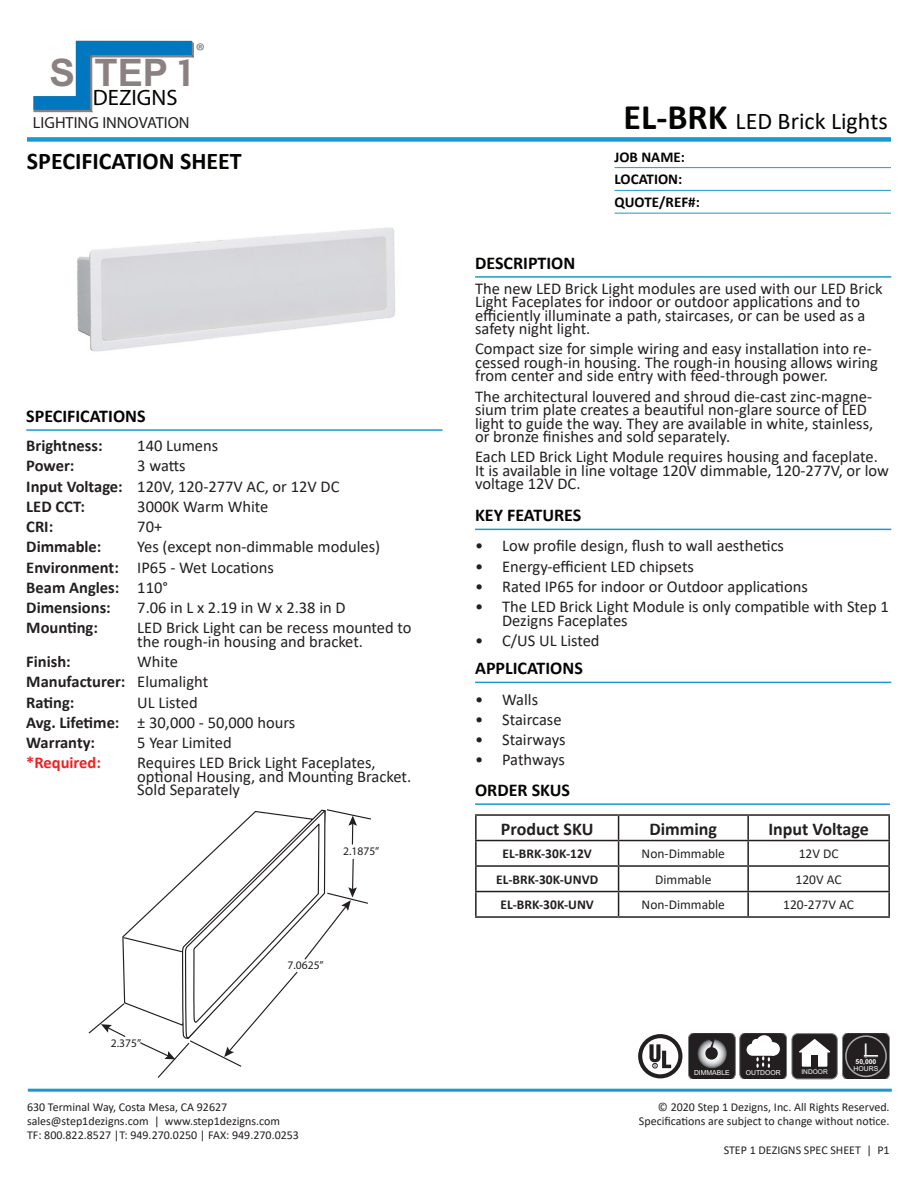
<style>
.page{position:relative;width:918px;height:1188px;background:#fff}
.page>*{position:absolute;margin:0;border:0;box-sizing:border-box;transform-origin:0 0}
.t1{font:700 37.95px "Arial";color:#8b8180}
.t2{font:24px "Calibri";color:#040503}
.t3{font:700 24px "Calibri";color:#040503}
.t4{font:22.35px "Avenir Next";color:#040503}
.t5{font:21.45px "Avenir Next";color:#6c6d70}
.t6{font:700 18px "Calibri";color:#040503}
.t7{font:700 18px "Calibri";color:#231f20}
.t8{font:16.5px/13.5px "Calibri";color:#231f20}
.t9{font:700 16.5px "Calibri";color:#231f20}
.t10{font:700 16.5px "Calibri";color:#ee2123}
.t11{font:16.05px "Avenir Next";color:#231f20}
.t12{font:700 15px "Calibri";color:#040503}
.t13{font:13.5px "Calibri";color:#231f20}
.t14{font:700 13.5px "Calibri";color:#231f20}
.t15{font:12px "Calibri";color:#231f20}
.t16{font:11.55px "Myriad Pro";color:#231f20}
.t17{font:6.9px "Arial";color:#fff}
.t18{font:700 6.9px/7.2px "Arial";color:#fff}
.t19{font:6.6px "Arial";color:#fff}
.s1{font-family:"COUTURE"}
.s2{font-weight:700}
.s3{font-weight:400}
.s4{font-weight:700;font-size:36px}
</style>
<div class="page">
<svg style="left:842px;top:1034px;width:48px;height:45px;background:#393537"></svg>
<div style="left:792px;top:1034px;width:45px;height:45px;background:#231f20;border-radius:6px"></div>
<div style="left:792px;top:1033px;width:45px;height:46px;border:1px solid #808285;border-radius:6px"></div>
<svg style="left:799px;top:1039px;width:31px;height:14px"></svg>
<div style="left:802px;top:1052px;width:25px;height:15px;background:#fff"></div>
<div style="left:812px;top:1055px;width:6px;height:11px;background:#231f20"></div>
<svg style="left:688px;top:1034px;width:99px;height:45px;background:#5b5859"></svg>
<svg style="left:33px;top:41px;width:161px;height:72px"></svg>
<svg style="left:638px;top:1034px;width:44px;height:44px"></svg>
<img style="left:77px;top:227px;width:318px;height:125px">
<svg style="left:89px;top:809px;width:282px;height:269px"></svg>
<hr style="left:28px;top:1089px;width:864px;height:3px;background:#1999d0">
<div style="left:27px;top:137px;width:864px;height:5px;background:#1999d0"></div>
<hr style="left:26px;top:429px;width:417px;height:2px;background:#1999d0">
<hr style="left:615px;top:167px;width:276px;height:1px;background:#1c99d0">
<hr style="left:615px;top:190px;width:276px;height:1px;background:#1c99d0">
<hr style="left:615px;top:213px;width:276px;height:1px;background:#1c99d0">
<hr style="left:475px;top:529px;width:416px;height:1px;background:#1999d0">
<hr style="left:475px;top:276px;width:416px;height:2px;background:#1999d0">
<hr style="left:475px;top:803px;width:415px;height:2px;background:#1999d0">
<hr style="left:475px;top:814px;width:144px;height:2px;background:#231f20">
<hr style="left:475px;top:816px;width:2px;height:24px;background:#231f20">
<hr style="left:619px;top:814px;width:129px;height:2px;background:#231f20">
<hr style="left:748px;top:814px;width:142px;height:2px;background:#231f20">
<hr style="left:747px;top:816px;width:2px;height:24px;background:#231f20">
<hr style="left:888px;top:816px;width:2px;height:24px;background:#231f20">
<hr style="left:475px;top:840px;width:144px;height:1px;background:#231f20">
<hr style="left:475px;top:841px;width:2px;height:24px;background:#231f20">
<hr style="left:619px;top:840px;width:129px;height:1px;background:#231f20">
<hr style="left:748px;top:840px;width:142px;height:1px;background:#231f20">
<hr style="left:747px;top:841px;width:2px;height:24px;background:#231f20">
<hr style="left:888px;top:841px;width:2px;height:24px;background:#231f20">
<hr style="left:475px;top:865px;width:144px;height:2px;background:#231f20">
<hr style="left:475px;top:867px;width:2px;height:24px;background:#231f20">
<hr style="left:619px;top:865px;width:129px;height:2px;background:#231f20">
<hr style="left:748px;top:865px;width:142px;height:2px;background:#231f20">
<hr style="left:747px;top:867px;width:2px;height:24px;background:#231f20">
<hr style="left:888px;top:867px;width:2px;height:24px;background:#231f20">
<hr style="left:475px;top:891px;width:144px;height:1px;background:#231f20">
<hr style="left:475px;top:892px;width:2px;height:24px;background:#231f20">
<hr style="left:619px;top:891px;width:129px;height:1px;background:#231f20">
<svg style="left:618px;top:816px;width:1px;height:100px"></svg>
<hr style="left:748px;top:891px;width:142px;height:1px;background:#231f20">
<hr style="left:747px;top:892px;width:2px;height:24px;background:#231f20">
<hr style="left:888px;top:892px;width:2px;height:24px;background:#231f20">
<hr style="left:475px;top:916px;width:144px;height:2px;background:#231f20">
<hr style="left:619px;top:916px;width:129px;height:2px;background:#231f20">
<hr style="left:748px;top:916px;width:142px;height:2px;background:#231f20">
<hr style="left:475px;top:682px;width:416px;height:1px;background:#1999d0">
<p class="t1" style="left:50px;top:46px;width:142px">S TEP <span class="s1">1</span></p>
<p class="t4" style="left:93px;top:84px;width:86px">DEZIGNS</p>
<p class="t11" style="left:33px;top:113px;width:158px">LIGHTING INNOVATION</p>
<p class="t5" style="left:196px;top:38px;width:11px">®</p>
<p class="t3" style="left:27px;top:144px;width:216px">SPECIFICATION SHEET</p>
<p class="t6" style="left:26px;top:403px;width:121px">SPECIFICATIONS</p>
<p class="t9" style="left:26px;top:434px;width:78px">Brightness:</p>
<p class="t8" style="left:137px;top:438px;width:82px">140 Lumens</p>
<p class="t9" style="left:26px;top:454px;width:50px">Power:</p>
<p class="t8" style="left:137px;top:459px;width:50px">3 watts</p>
<p class="t8" style="left:26px;top:479px;width:315px"><span class="s2">Input Voltage:</span> 120V, 120-277V AC, or 12V DC</p>
<p class="t9" style="left:26px;top:495px;width:60px">LED CCT:</p>
<p class="t8" style="left:137px;top:499px;width:133px">3000K Warm White</p>
<p class="t9" style="left:26px;top:515px;width:28px">CRI:</p>
<p class="t8" style="left:137px;top:519px;width:26px">70+</p>
<p class="t9" style="left:26px;top:535px;width:77px">Dimmable:</p>
<p class="t8" style="left:137px;top:540px;width:244px">Yes (except non-dimmable modules)</p>
<p class="t8" style="left:26px;top:560px;width:249px"><span class="s2">Environment:</span> IP65 - Wet Locations</p>
<p class="t9" style="left:26px;top:576px;width:143px">Beam Angles: <span class="s3">110°</span></p>
<p class="t9" style="left:26px;top:596px;width:86px">Dimensions:</p>
<p class="t8" style="left:137px;top:600px;width:210px">7.06 in L x 2.19 in W x 2.38 in D</p>
<p class="t9" style="left:26px;top:616px;width:73px">Mounting:</p>
<p class="t8" style="left:137px;top:621px;width:276px">LED Brick Light can be recess mounted to the rough-in housing and bracket.</p>
<p class="t9" style="left:26px;top:650px;width:46px">Finish:</p>
<p class="t8" style="left:137px;top:654px;width:42px">White</p>
<p class="t9" style="left:26px;top:670px;width:183px">Manufacturer: <span class="s3">Elumalight</span></p>
<p class="t9" style="left:26px;top:690px;width:50px">Rating:</p>
<p class="t8" style="left:137px;top:695px;width:62px">UL Listed</p>
<p class="t8" style="left:26px;top:715px;width:271px"><span class="s2">Avg. Lifetime:</span> ± 30,000 - 50,000 hours</p>
<p class="t9" style="left:26px;top:731px;width:70px">Warranty:</p>
<p class="t8" style="left:137px;top:735px;width:96px">5 Year Limited</p>
<p class="t10" style="left:26px;top:751px;width:76px">*Required:</p>
<p class="t8" style="left:137px;top:756px;width:276px">Requires LED Brick Light Faceplates, optional Housing, and Mounting Bracket.<br>Sold Separately</p>
<p class="t16" style="left:343px;top:844px;width:38px">2.1875”</p>
<p class="t16" style="left:111px;top:1036px;width:32px">2.375”</p>
<p class="t16" style="left:288px;top:958px;width:38px">7.0625”</p>
<p class="t15" style="left:27px;top:1098px;width:202px">630 Terminal Way, Costa Mesa, CA 92627</p>
<p class="t15" style="left:27px;top:1113px;width:255px">sales@step1dezigns.com | www.step1dezigns.com</p>
<p class="t15" style="left:27px;top:1127px;width:274px">TF: 800.822.8527 |T: 949.270.0250 | FAX: 949.270.0253</p>
<p class="t2" style="left:624px;top:105px;width:266px"><span class="s4">EL-BRK</span> LED Brick Lights</p>
<p class="t6" style="left:475px;top:250px;width:102px">DESCRIPTION</p>
<p class="t12" style="left:615px;top:146px;width:72px">JOB NAME:</p>
<p class="t12" style="left:615px;top:169px;width:69px">LOCATION:</p>
<p class="t12" style="left:615px;top:192px;width:87px">QUOTE/REF#:</p>
<p class="t8" style="left:475px;top:281px;width:409px">The new LED Brick Light modules are used with our LED Brick Light Faceplates for indoor or outdoor applications and to efficiently illuminate a path, staircases, or can be used as a safety night light.</p>
<p class="t8" style="left:475px;top:342px;width:404px">Compact size for simple wiring and easy installation into re&shy;cessed rough-in housing. The rough-in housing allows wiring from center and side entry with feed-through power.</p>
<p class="t8" style="left:475px;top:389px;width:400px">The architectural louvered and shroud die-cast zinc-magne&shy;sium trim plate creates a beautiful non-glare source of LED light to guide the way. They are available in white, stainless, or bronze finishes and sold separately.</p>
<p class="t8" style="left:475px;top:450px;width:415px">Each LED Brick Light Module requires housing and faceplate.<br>It is available in line voltage 120V dimmable, 120-277V, or low voltage 12V DC.</p>
<p class="t6" style="left:475px;top:503px;width:108px">KEY FEATURES</p>
<p class="t8" style="left:475px;top:539px;width:311px">• Low profile design, flush to wall aesthetics</p>
<p class="t8" style="left:475px;top:559px;width:220px">• Energy-efficient LED chipsets</p>
<p class="t8" style="left:475px;top:579px;width:334px">• Rated IP65 for indoor or Outdoor applications</p>
<p class="t8" style="left:502px;top:600px;width:388px;text-indent:-27px">• The LED Brick Light Module is only compatible with Step 1<br>Dezigns Faceplates</p>
<p class="t8" style="left:475px;top:633px;width:126px">• C/US UL Listed</p>
<p class="t6" style="left:475px;top:656px;width:109px">APPLICATIONS</p>
<p class="t8" style="left:475px;top:692px;width:65px">• Walls</p>
<p class="t8" style="left:475px;top:712px;width:88px">• Staircase</p>
<p class="t8" style="left:475px;top:732px;width:92px">• Stairways</p>
<p class="t8" style="left:475px;top:753px;width:91px">• Pathways</p>
<p class="t6" style="left:475px;top:777px;width:97px">ORDER SKUS</p>
<p class="t7" style="left:501px;top:816px;width:94px">Product SKU</p>
<p class="t7" style="left:650px;top:816px;width:69px">Dimming</p>
<p class="t7" style="left:768px;top:816px;width:102px">Input Voltage</p>
<p class="t14" style="left:502px;top:844px;width:91px">EL-BRK-30K-12V</p>
<p class="t13" style="left:642px;top:844px;width:85px">Non-Dimmable</p>
<p class="t13" style="left:799px;top:844px;width:41px">12V DC</p>
<p class="t14" style="left:496px;top:870px;width:103px">EL-BRK-30K-UNVD</p>
<p class="t13" style="left:655px;top:870px;width:58px">Dimmable</p>
<p class="t13" style="left:796px;top:870px;width:48px">120V AC</p>
<p class="t14" style="left:500px;top:895px;width:95px">EL-BRK-30K-UNV</p>
<p class="t13" style="left:642px;top:895px;width:85px">Non-Dimmable</p>
<p class="t13" style="left:783px;top:895px;width:72px">120-277V AC</p>
<p class="t17" style="left:694px;top:1068px;width:37px">DIMMABLE</p>
<p class="t19" style="left:801px;top:1067px;width:28px">INDOOR</p>
<p class="t17" style="left:746px;top:1068px;width:36px">OUTDOOR</p>
<p class="t18" style="left:854px;top:1058px;width:26px">50,000<br><span class="s3">HOURS</span></p>
<p class="t15" style="left:658px;top:1098px;width:233px">© 2020 Step 1 Dezigns, Inc. All Rights Reserved.</p>
<p class="t15" style="left:639px;top:1113px;width:252px">Specifications are subject to change without notice.</p>
<p class="t15" style="left:724px;top:1141px;width:167px">STEP 1 DEZIGNS SPEC SHEET | P1</p>
</div>
